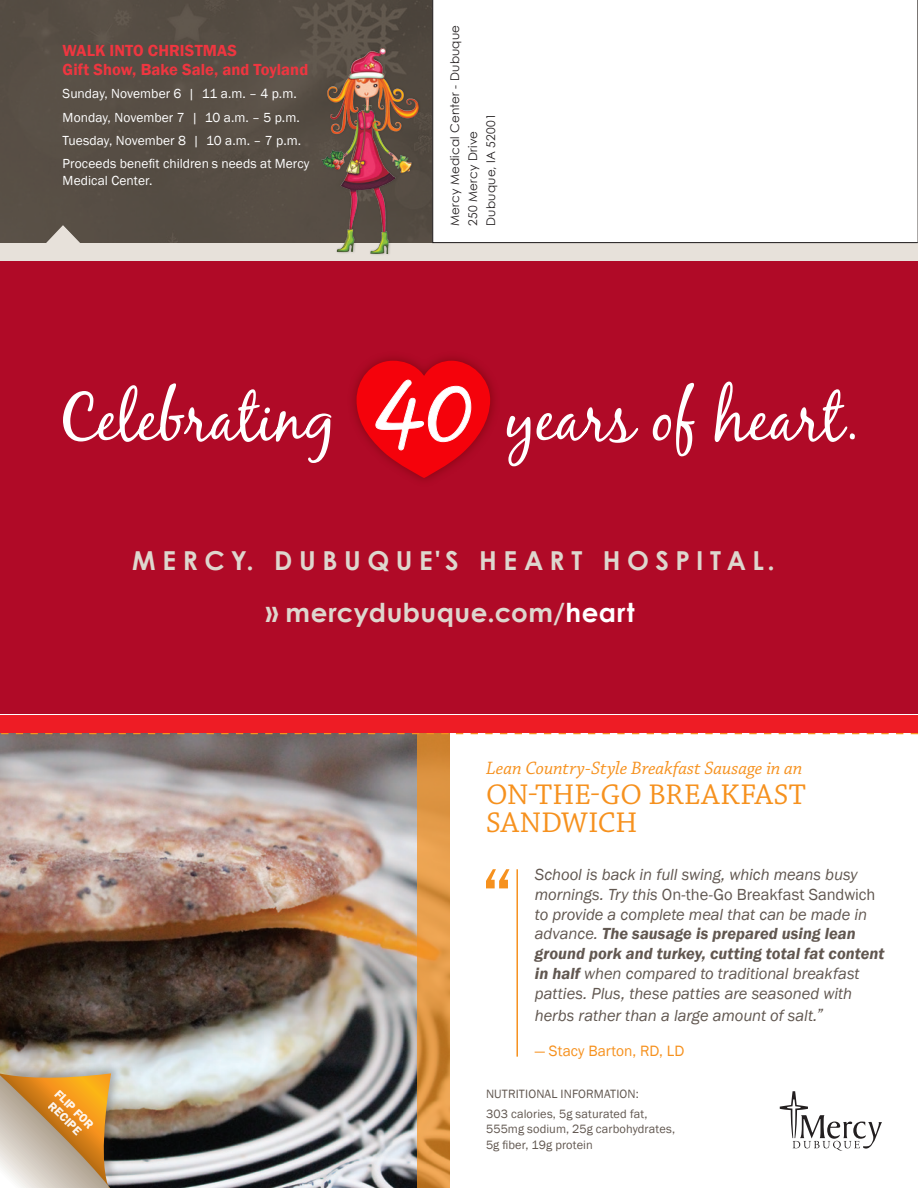
<style>
.page{position:relative;width:918px;height:1188px;background:#fff}
.page>*{position:absolute;margin:0;border:0;box-sizing:border-box;transform-origin:0 0}
.t1{font:30px/28.5px "Chaparral Pro";letter-spacing:.005em;color:#f6911e}
.t2{font:700 26.1px/52.1px "Century Gothic";letter-spacing:.235em;color:#ded7ce;text-align:center}
.t3{font:italic 18.9px "Chaparral Pro";letter-spacing:-.005em;color:#f6911e}
.t4{font:italic 16.5px/19.8px "Franklin Gothic";letter-spacing:-.005em;color:#615750}
.t5{font:600 16.5px/19.5px "Franklin Gothic";letter-spacing:.005em;color:#ee3640}
.t6{font:15.3px "Franklin Gothic";color:#f6911e}
.t7{font:13.5px/23.2px "Franklin Gothic";letter-spacing:.005em;color:#fff}
.t8{font:12.3px/19.5px "Franklin Gothic";letter-spacing:.01em;color:#615750}
.t9{font:12px/18px "Century Gothic";letter-spacing:.02em;color:#231f20}
.t10{font:600 12px/12.9px "Franklin Gothic";color:#fff;text-align:center}
.s1{font-size:28.5px}
.s2{color:#fff}
.s3{font-style:normal}
.s4{font-weight:600}
.s5{font-size:18.15px}
</style>
<div class="page">
<div style="left:0;top:260px;width:918px;height:454px;background:#b00a27"></div>
<div style="left:0;top:118px;width:918px;height:142px;background:#e7e1da"></div>
<div style="left:0;top:0;width:432px;height:243px;background:#574e45"></div>
<hr style="left:516px;top:869px;width:2px;height:188px;background:#f6911e">
<svg style="left:507px;top:416px;width:24px;height:50px"></svg>
<svg style="left:715px;top:382px;width:140px;height:60px"></svg>
<svg style="left:63px;top:383px;width:268px;height:80px;background:#bd344c"></svg>
<svg style="left:537px;top:383px;width:158px;height:73px;background:#bc2f48"></svg>
<div style="left:432px;top:0;width:486px;height:243px;background:#fff"></div>
<div style="left:320px;top:46px;width:101px;height:210px;background:#584e45"></div>
<div style="left:321px;top:48px;width:99px;height:207px;background:#231f20;opacity:.28"></div>
<div style="left:346px;top:351px;width:154px;height:136px;background:#b00a27"></div>
<svg style="left:357px;top:361px;width:133px;height:117px"></svg>
<img style="left:0;top:734px;width:418px;height:454px">
<svg style="left:0;top:733px;width:918px;height:1px"></svg>
<svg style="left:418px;top:734px;width:32px;height:454px;background:#dd9441"></svg>
<svg style="left:780px;top:1091px;width:102px;height:60px"></svg>
<svg style="left:486px;top:869px;width:23px;height:19px"></svg>
<div style="left:0;top:1044px;width:140px;height:144px;background:#231f20;opacity:.31"></div>
<svg style="left:0;top:1073px;width:111px;height:115px;background:#d0a76f"></svg>
<div style="left:0;top:715px;width:918px;height:18px;background:#ee1c25"></div>
<p class="t5" style="left:63px;top:40px;width:247px">WALK INTO CHRISTMAS<br>Gift Show, Bake Sale, and Toyland</p>
<p class="t7" style="left:63px;top:82px;width:248px">Sunday, November 6 | 11 a.m. – 4 p.m.<br>Monday, November 7 | 10 a.m. – 5 p.m.<br>Tuesday, November 8 | 10 a.m. – 7 p.m.<br>Proceeds benefit children s needs at Mercy</p>
<p class="t7" style="left:63px;top:169px;width:91px">Medical Center.</p>
<p class="t9" style="left:445px;top:226px;width:203px;rotate:-90deg">Mercy Medical Center - Dubuque<br>250 Mercy Drive<br>Dubuque, IA 52001</p>
<p class="t2" style="left:132px;top:533px;width:644px">MERCY. DUBUQUE'S HEART HOSPITAL. <span class="s1">»</span> mercydubuque.com/<span class="s2">heart</span></p>
<p class="t10" style="left:61px;top:1087px;width:51px;rotate:45deg">FLIP FOR<br>RECIPE</p>
<p class="t3" style="left:486px;top:757px;width:318px">Lean Country-Style Breakfast Sausage in an</p>
<p class="t1" style="left:486px;top:781px;width:321px">ON-THE-GO BREAKFAST<br>SANDWICH</p>
<p class="t4" style="left:535px;top:865px;width:351px">School is back in full swing, which means busy mornings. Try this <span class="s3">On-the-Go Breakfast Sandwich </span>to provide a complete meal that can be made in advance. <span class="s4">The sausage is prepared using lean ground pork and turkey, cutting total fat content in half</span> when compared to traditional breakfast patties. Plus, these patties are seasoned with</p>
<p class="t4" style="left:535px;top:1006px;width:290px">herbs rather than a large amount of salt.<span class="s5">”</span></p>
<p class="t6" style="left:535px;top:1042px;width:151px">— Stacy Barton, RD, LD</p>
<p class="t8" style="left:486px;top:1085px;width:163px">NUTRITIONAL INFORMATION:<br>303 calories, 5g saturated fat,</p>
<p class="t8" style="left:486px;top:1122px;width:191px;line-height:15.3px">555mg sodium, 25g carbohydrates,<br>5g fiber, 19g protein</p>
</div>
